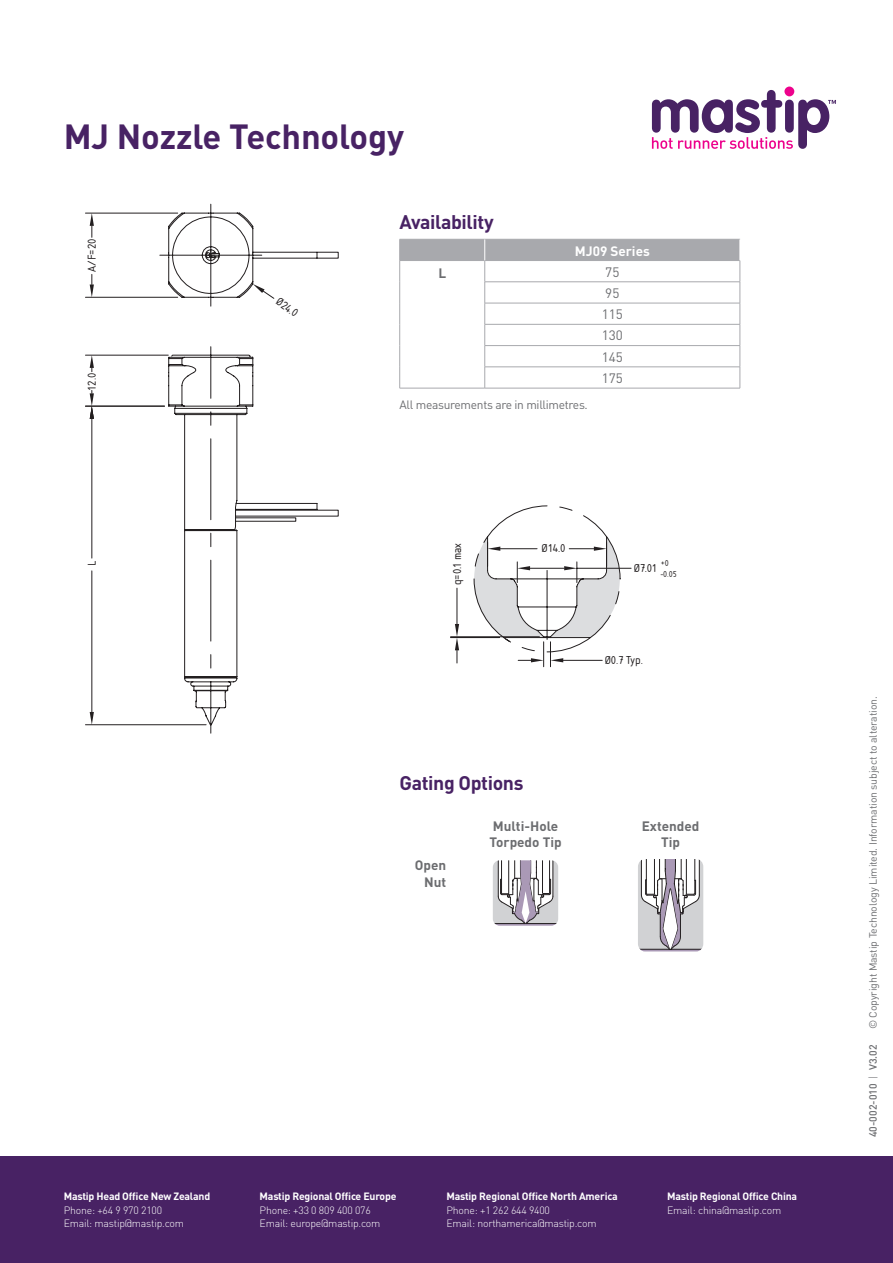
<style>
.page{position:relative;width:893px;height:1263px;background:#fff}
.page>*{position:absolute;margin:0;border:0;box-sizing:border-box;transform-origin:0 0}
.Spec_Sheet_Heading{font:700 34.5px "DIN";letter-spacing:-.005em;color:#482264}
.Back_Page_Subhead{font:700 19.5px "DIN";letter-spacing:-.02em;color:#482264}
.Table_Body_Centered{font:700 13.5px/16.5px "DIN";color:#6c6d70;text-align:right}
.t1{font:13.5px "DIN";color:#6c6d70}
.t2{font:700 13.5px "DIN";color:#fff}
.t3{font:12px "Isonorm D";color:#231f20}
.Small_text_under_tab{font:12px "DIN";letter-spacing:-.025em;color:#6c6d70}
.t4{font:300 10.5px/13.5px "DIN";letter-spacing:-.02em;color:#fff}
.t5{font:700 10.5px/13.5px "DIN";letter-spacing:-.02em;color:#fff}
.t6{font:10.5px "DIN";letter-spacing:-.01em;color:#6c6d70}
.t7{font:500 10.5px "DIN";color:#6c6d70}
.t8{font:9px/10.8px "Isonorm D";color:#231f20}
.s1{font-weight:700}
.s2{font-weight:300}
</style>
<div class="page">
<hr style="left:400px;top:388px;width:85px;height:1px;background:#a8a9ad">
<hr style="left:485px;top:388px;width:255px;height:1px;background:#a8a9ad">
<svg style="left:399px;top:239px;width:342px;height:149px"></svg>
<svg style="left:159px;top:204px;width:179px;height:529px"></svg>
<hr style="left:85px;top:297px;width:93px;height:1px;background:#231f20">
<hr style="left:85px;top:213px;width:93px;height:1px;background:#231f20">
<svg style="left:90px;top:213px;width:4px;height:24px"></svg>
<svg style="left:90px;top:274px;width:4px;height:23px"></svg>
<hr style="left:85px;top:355px;width:83px;height:1px;background:#231f20">
<svg style="left:90px;top:355px;width:4px;height:17px"></svg>
<hr style="left:92px;top:571px;width:1px;height:141px;background:#231f20">
<hr style="left:92px;top:419px;width:1px;height:139px;background:#231f20">
<hr style="left:85px;top:724px;width:121px;height:1px;background:#231f20">
<hr style="left:85px;top:406px;width:79px;height:1px;background:#231f20">
<svg style="left:90px;top:390px;width:4px;height:29px"></svg>
<svg style="left:90px;top:712px;width:4px;height:13px"></svg>
<svg style="left:253px;top:284px;width:21px;height:15px"></svg>
<svg style="left:207px;top:251px;width:8px;height:8px"></svg>
<hr style="left:577px;top:568px;width:54px;height:1px;background:#231f20">
<svg style="left:474px;top:506px;width:147px;height:161px"></svg>
<hr style="left:457px;top:588px;width:1px;height:36px;background:#231f20">
<hr style="left:451px;top:637px;width:48px;height:1px;background:#231f20">
<hr style="left:451px;top:636px;width:88px;height:1px;background:#231f20">
<svg style="left:455px;top:624px;width:4px;height:39px"></svg>
<svg style="left:493px;top:860px;width:65px;height:66px"></svg>
<hr style="left:638px;top:949px;width:65px;height:2px;background:#aa99b6">
<svg style="left:638px;top:859px;width:65px;height:91px"></svg>
<hr style="left:654px;top:859px;width:1px;height:35px;background:#231f20">
<hr style="left:686px;top:859px;width:1px;height:35px;background:#231f20">
<div style="left:0;top:1157px;width:893px;height:106px;background:#482264"></div>
<div style="left:784px;top:87px;width:10px;height:9px;background:#ed028c;border-radius:50%"></div>
<svg style="left:652px;top:90px;width:184px;height:59px"></svg>
<p class="Spec_Sheet_Heading" style="left:64px;top:114px;width:342px">MJ Nozzle Technology</p>
<p class="t3" style="left:85px;top:272px;width:35px;rotate:-90deg">A/F=20</p>
<p class="t3" style="left:85px;top:391px;width:19px;rotate:-90deg">12.0</p>
<p class="t3" style="left:85px;top:566px;width:7px;rotate:-90deg">L</p>
<p class="t3" style="left:281px;top:294px;width:26px;rotate:36deg">Ø24.0</p>
<p class="Back_Page_Subhead" style="left:400px;top:209px;width:96px">Availability</p>
<p class="t2" style="left:575px;top:242px;width:77px">MJ09 Series</p>
<p class="Table_Body_Centered" style="left:438px;top:264px;width:9px">L</p>
<p class="t1" style="left:605px;top:263px;width:16px">75</p>
<p class="t1" style="left:605px;top:285px;width:16px">95</p>
<p class="t1" style="left:602px;top:306px;width:23px">115</p>
<p class="t1" style="left:602px;top:327px;width:23px">130</p>
<p class="t1" style="left:602px;top:348px;width:23px">145</p>
<p class="t1" style="left:602px;top:370px;width:23px">175</p>
<p class="Small_text_under_tab" style="left:400px;top:398px;width:190px">All measurements are in millimetres.</p>
<p class="t3" style="left:450px;top:585px;width:44px;rotate:-90deg">q=0.1 max</p>
<p class="t3" style="left:542px;top:541px;width:26px">Ø14.0</p>
<p class="t3" style="left:634px;top:561px;width:25px">Ø7.01</p>
<p class="t8" style="left:661px;top:558px;width:18px">+0 -0.05</p>
<p class="Back_Page_Subhead" style="left:400px;top:770px;width:125px">Gating Options</p>
<p class="Table_Body_Centered" style="left:415px;top:856px;width:33px">Open<br>Nut</p>
<p class="Table_Body_Centered" style="left:493px;top:817px;width:67px">Multi-Hole</p>
<p class="Table_Body_Centered" style="left:489px;top:834px;width:74px">Torpedo Tip</p>
<p class="t3" style="left:605px;top:653px;width:40px">Ø0.7 Typ.</p>
<p class="Table_Body_Centered" style="left:642px;top:817px;width:59px">Extended</p>
<p class="Table_Body_Centered" style="left:661px;top:834px;width:20px">Tip</p>
<p class="t4" style="left:64px;top:1190px;width:148px"><span class="s1">Mastip Head Office New Zealand<br></span>Phone: +64 9 970 2100<br>Email: mastip@mastip.com</p>
<p class="t5" style="left:260px;top:1189px;width:138px">Mastip Regional Office Europe<br><span class="s2">Phone: +33 0 809 400 076</span></p>
<p class="t4" style="left:260px;top:1217px;width:122px">Email: europe@mastip.com</p>
<p class="t4" style="left:446px;top:1190px;width:173px"><span class="s1">Mastip Regional Office North America<br></span>Phone: +1 262 644 9400<br>Email: northamerica@mastip.com</p>
<p class="t5" style="left:667px;top:1189px;width:131px">Mastip Regional Office China<br><span class="s2">Email: china@mastip.com</span></p>
<p class="t6" style="left:866px;top:1029px;width:335px;rotate:-90deg">© Copyright Mastip Technology Limited. Information subject to alteration.</p>
<p class="t7" style="left:866px;top:1137px;width:94px;rotate:-90deg">40-002-010 <span class="s2">|</span> V3.02</p>
</div>
